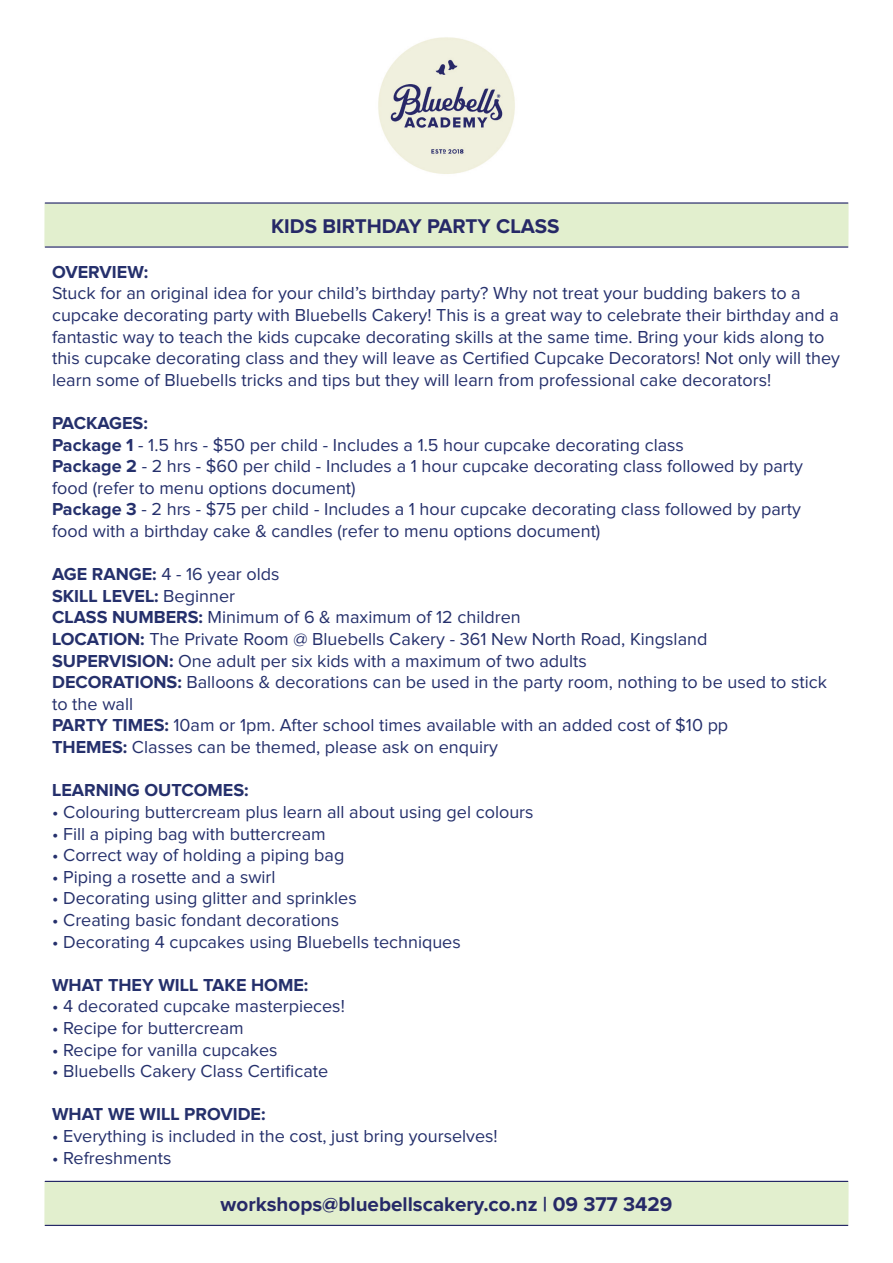
<style>
.page{position:relative;width:893px;height:1263px;background:#fff}
.page>*{position:absolute;margin:0;border:0;box-sizing:border-box;transform-origin:0 0}
.t1{font:700 20.55px "Proxima Nova";color:#262967}
.t2{font:18px/21.6px "Proxima Nova";color:#25306c}
.t3{font:700 18px "Proxima Nova";color:#25306c}
.s1{font-weight:700}
</style>
<div class="page">
<div style="left:44px;top:203px;width:805px;height:44px;background:#e2efce"></div>
<hr style="left:45px;top:246px;width:803px;height:2px;background:#262967">
<hr style="left:45px;top:202px;width:803px;height:2px;background:#262967">
<div style="left:44px;top:1182px;width:805px;height:43px;background:#e2efce"></div>
<hr style="left:45px;top:1225px;width:803px;height:1px;background:#262967">
<hr style="left:45px;top:1181px;width:803px;height:1px;background:#262967">
<img style="left:378px;top:37px;width:137px;height:137px">
<p class="t1" style="left:271px;top:214px;width:290px">KIDS BIRTHDAY PARTY CLASS</p>
<p class="t3" style="left:52px;top:262px;width:98px">OVERVIEW:</p>
<p class="t2" style="left:52px;top:283px;width:789px">Stuck for an original idea for your child’s birthday party? Why not treat your budding bakers to a cupcake decorating party with Bluebells Cakery! This is a great way to celebrate their birthday and a fantastic way to teach the kids cupcake decorating skills at the same time. Bring your kids along to this cupcake decorating class and they will leave as Certified Cupcake Decorators! Not only will they learn some of Bluebells tricks and tips but they will learn from professional cake decorators!</p>
<p class="t2" style="left:52px;top:413px;width:752px"><span class="s1">PACKAGES:<br>Package 1</span> - 1.5 hrs - $50 per child - Includes a 1.5 hour cupcake decorating class<br><span class="s1">Package 2</span> - 2 hrs - $60 per child - Includes a 1 hour cupcake decorating class followed by party food (refer to menu options document)<br><span class="s1">Package 3</span> - 2 hrs - $75 per child - Includes a 1 hour cupcake decorating class followed by party food with a birthday cake &amp; candles (refer to menu options document)</p>
<p class="t2" style="left:52px;top:564px;width:776px"><span class="s1">AGE RANGE:</span> 4 - 16 year olds<br><span class="s1">SKILL LEVEL:</span> Beginner<br><span class="s1">CLASS NUMBERS:</span> Minimum of 6 &amp; maximum of 12 children<br><span class="s1">LOCATION:</span> The Private Room @ Bluebells Cakery - 361 New North Road, Kingsland <span class="s1">SUPERVISION:</span> One adult per six kids with a maximum of two adults<br><span class="s1">DECORATIONS:</span> Balloons &amp; decorations can be used in the party room, nothing to be used to stick to the wall<br><span class="s1">PARTY TIMES:</span> 10am or 1pm. After school times available with an added cost of $10 pp<br><span class="s1">THEMES:</span> Classes can be themed, please ask on enquiry</p>
<p class="t3" style="left:52px;top:780px;width:198px">LEARNING OUTCOMES:</p>
<p class="t2" style="left:52px;top:801px;width:483px">• Colouring buttercream plus learn all about using gel colours</p>
<p class="t2" style="left:52px;top:823px;width:275px">• Fill a piping bag with buttercream</p>
<p class="t2" style="left:52px;top:845px;width:294px">• Correct way of holding a piping bag</p>
<p class="t2" style="left:52px;top:866px;width:225px">• Piping a rosette and a swirl</p>
<p class="t2" style="left:52px;top:888px;width:306px">• Decorating using glitter and sprinkles</p>
<p class="t2" style="left:52px;top:909px;width:289px">• Creating basic fondant decorations</p>
<p class="t2" style="left:52px;top:931px;width:410px">• Decorating 4 cupcakes using Bluebells techniques</p>
<p class="t3" style="left:52px;top:974px;width:258px">WHAT THEY WILL TAKE HOME:</p>
<p class="t2" style="left:52px;top:996px;width:294px">• 4 decorated cupcake masterpieces!</p>
<p class="t2" style="left:52px;top:1017px;width:193px">• Recipe for buttercream</p>
<p class="t2" style="left:52px;top:1039px;width:227px">• Recipe for vanilla cupcakes</p>
<p class="t2" style="left:52px;top:1061px;width:278px">• Bluebells Cakery Class Certificate</p>
<p class="t3" style="left:52px;top:1104px;width:215px">WHAT WE WILL PROVIDE:</p>
<p class="t2" style="left:52px;top:1125px;width:447px">• Everything is included in the cost, just bring yourselves!</p>
<p class="t2" style="left:52px;top:1147px;width:121px">• Refreshments</p>
<p class="t1" style="left:221px;top:1192px;width:453px">workshops@bluebellscakery.co.nz | 09 377 3429</p>
</div>
